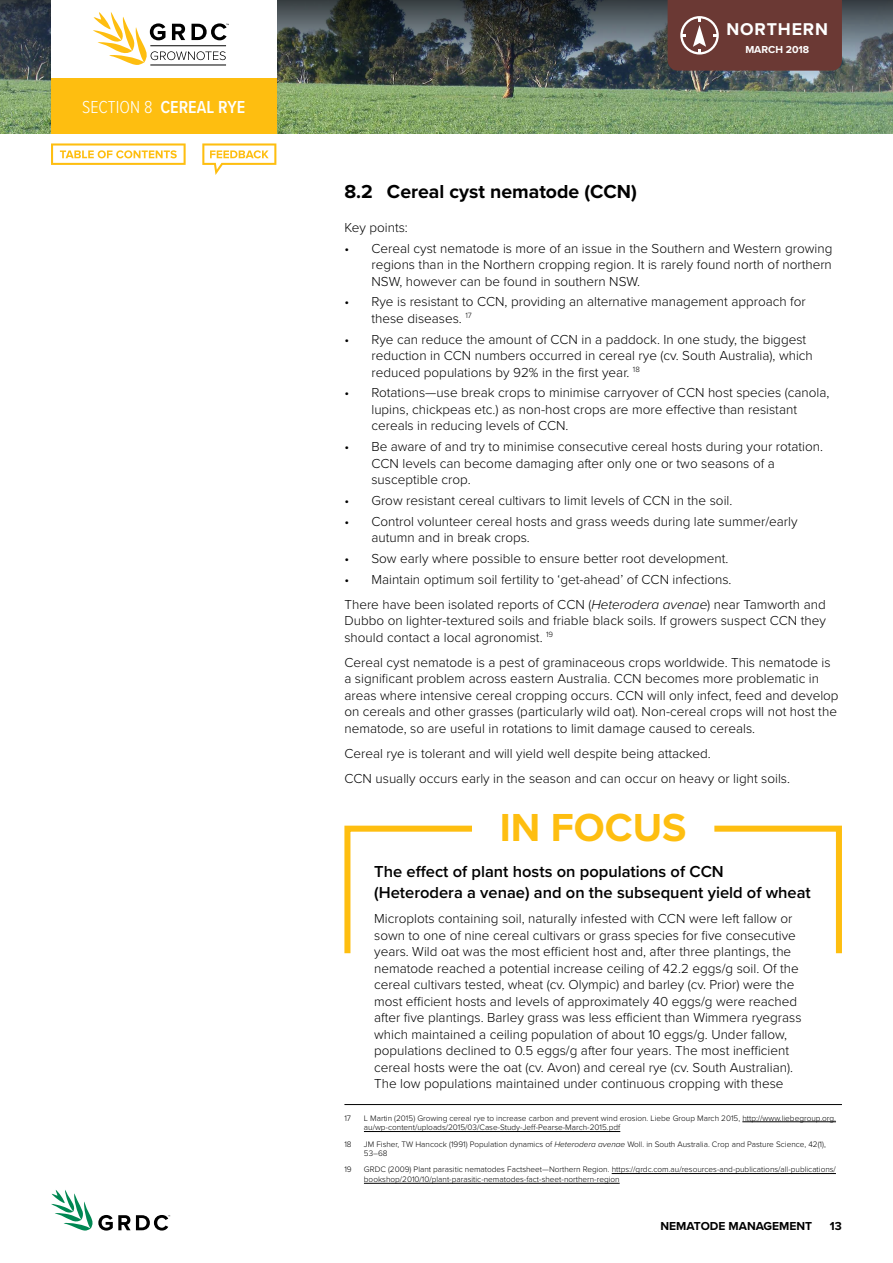
<style>
.page{position:relative;width:893px;height:1263px;background:#fff}
.page>*{position:absolute;margin:0;border:0;box-sizing:border-box;transform-origin:0 0}
.t1{font:700 40.5px "Proxima Nova";color:#febe10}
.t2{font:700 19.5px "Proxima Nova";color:#000}
.t3{font:300 18px "Proxima Nova Cond";color:#fff}
.t4{font:600 18px "Proxima Nova Cond";color:#fff}
.t5{font:700 17.7px "Proxima Nova";letter-spacing:.05em;color:#fff}
.t6{font:600 16.5px/21px "Proxima Nova";color:#000}
.t7{font:300 13.5px/16.5px "Proxima Nova";color:#000}
.t8{font:700 12px "Proxima Nova";color:#000}
.t9{font:700 10.5px "Proxima Nova";color:#fff}
.t10{font:300 8.25px/9.8px "Proxima Nova";color:#000}
.s1{font-weight:600}
.s2{font-style:italic}
</style>
<div class="page">
<img style="left:0;top:117px;width:893px;height:16px">
<img style="left:0;top:0;width:893px;height:117px">
<svg style="left:51px;top:1190px;width:119px;height:41px"></svg>
<div style="left:51px;top:0;width:225px;height:81px;background:#fff"></div>
<div style="left:51px;top:78px;width:225px;height:55px;background:#febe10"></div>
<div style="left:668px;top:0;width:174px;height:71px;background:#6b3934"></div>
<hr style="left:150px;top:65px;width:76px;height:1px;background:#000">
<svg style="left:93px;top:12px;width:136px;height:53px"></svg>
<svg style="left:344px;top:825px;width:128px;height:128px"></svg>
<svg style="left:714px;top:825px;width:128px;height:128px"></svg>
<hr style="left:344px;top:1104px;width:498px;height:1px;background:#000">
<hr style="left:742px;top:1121px;width:94px;height:1px;background:#000">
<hr style="left:364px;top:1131px;width:256px;height:1px;background:#000">
<hr style="left:612px;top:1173px;width:224px;height:1px;background:#000">
<hr style="left:364px;top:1183px;width:256px;height:1px;background:#000">
<svg style="left:51px;top:143px;width:135px;height:22px"></svg>
<svg style="left:202px;top:143px;width:74px;height:32px"></svg>
<h3 class="t3" style="left:82px;top:94px;width:89px">SECTION 8 <span class="s1">CEREAL</span></h3>
<h3 class="t4" style="left:218px;top:94px;width:10px">RYE</h3>
<h3 class="t5" style="left:726px;top:19px;width:103px">NORTHERN</h3>
<p class="t9" style="left:745px;top:41px;width:65px">MARCH 2018</p>
<h2 class="t2" style="left:344px;top:177px;width:260px">8.2 CEREAL CYST NEMATODE (CCN</h2>
<h2 class="t2" style="left:631px;top:177px;width:7px">)</h2>
<p class="t7" style="left:344px;top:218px;width:65px">Key points:</p>
<p class="t7" style="left:371px;top:239px;width:462px;text-align:justify;text-indent:-27px">• Cereal cyst nematode is more of an issue in the Southern and Western growing regions than in the Northern cropping region. It is rarely found north of northern NSW, however can be found in southern NSW.</p>
<p class="t7" style="left:371px;top:293px;width:436px;text-indent:-27px">• Rye is resistant to CCN, providing an alternative management approach for these diseases. <sup>17</sup></p>
<p class="t7" style="left:371px;top:330px;width:443px;text-indent:-27px">• Rye can reduce the amount of CCN in a paddock. In one study, the biggest reduction in CCN numbers occurred in cereal rye (cv. South Australia), which reduced populations by 92% in the first year. <sup>18</sup></p>
<p class="t7" style="left:371px;top:384px;width:460px;text-indent:-27px">• Rotations—use break crops to minimise carryover of CCN host species (canola, lupins, chickpeas etc.) as non-host crops are more effective than resistant cereals in reducing levels of CCN.</p>
<p class="t7" style="left:371px;top:438px;width:453px;text-indent:-27px">• Be aware of and try to minimise consecutive cereal hosts during your rotation.<br>CCN levels can become damaging after only one or two seasons of a susceptible crop.</p>
<p class="t7" style="left:344px;top:491px;width:389px">• Grow resistant cereal cultivars to limit levels of CCN in the soil.</p>
<p class="t7" style="left:371px;top:512px;width:428px;text-indent:-27px">• Control volunteer cereal hosts and grass weeds during late summer/early autumn and in break crops.</p>
<p class="t7" style="left:344px;top:549px;width:386px">• Sow early where possible to ensure better root development.</p>
<p class="t7" style="left:344px;top:566px;width:483px;line-height:25px">• Maintain optimum soil fertility to ‘get-ahead’ of CCN infections.<br>There have been isolated reports of CCN (<span class="s2">Heterodera avenae</span>) near Tamworth and</p>
<p class="t7" style="left:344px;top:612px;width:483px">Dubbo on lighter-textured soils and friable black soils. If growers suspect CCN they should contact a local agronomist. <sup>19</sup></p>
<p class="t7" style="left:344px;top:653px;width:496px">Cereal cyst nematode is a pest of graminaceous crops worldwide. This nematode is a significant problem across eastern Australia. CCN becomes more problematic in areas where intensive cereal cropping occurs. CCN will only infect, feed and develop on cereals and other grasses (particularly wild oat). Non-cereal crops will not host the nematode, so are useful in rotations to limit damage caused to cereals.</p>
<p class="t7" style="left:344px;top:740px;width:447px;line-height:25px">Cereal rye is tolerant and will yield well despite being attacked.<br>CCN usually occurs early in the season and can occur on heavy or light soils.</p>
<h1 class="t1" style="left:500px;top:803px;width:188px">IN FOCUS</h1>
<p class="t6" style="left:374px;top:861px;width:438px">The effect of plant hosts on populations of CCN (Heterodera a venae) and on the subsequent yield of wheat</p>
<p class="t7" style="left:374px;top:910px;width:429px">Microplots containing soil, naturally infested with CCN were left fallow or sown to one of nine cereal cultivars or grass species for five consecutive years. Wild oat was the most efficient host and, after three plantings, the nematode reached a potential increase ceiling of 42.2 eggs/g soil. Of the cereal cultivars tested, wheat (cv. Olympic) and barley (cv. Prior) were the most efficient hosts and levels of approximately 40 eggs/g were reached after five plantings. Barley grass was less efficient than Wimmera ryegrass which maintained a ceiling population of about 10 eggs/g. Under fallow, populations declined to 0.5 eggs/g after four years. The most inefficient cereal hosts were the oat (cv. Avon) and cereal rye (cv. South Australian).<br>The low populations maintained under continuous cropping with these</p>
<p class="t10" style="left:344px;top:1112px;width:8px">17</p>
<p class="t10" style="left:364px;top:1112px;width:474px">L Martin (2015) Growing cereal rye to increase carbon and prevent wind erosion. Liebe Group March 2015, http://www.liebegroup.org. au/wp-content/uploads/2015/03/Case-Study-Jeff-Pearse-March-2015.pdf</p>
<p class="t10" style="left:344px;top:1138px;width:9px">18</p>
<p class="t10" style="left:364px;top:1138px;width:463px">JM Fisher, TW Hancock (1991) Population dynamics of <span class="s2">Heterodera avenae</span> Woll. in South Australia. Crop and Pasture Science, 42(1),<br>53–68</p>
<p class="t10" style="left:344px;top:1164px;width:9px">19</p>
<p class="t10" style="left:364px;top:1164px;width:473px">GRDC (2009) Plant parasitic nematodes Factsheet—Northern Region. https://grdc.com.au/resources-and-publications/all-publications/ bookshop/2010/10/plant-parasitic-nematodes-fact-sheet-northern-region</p>
<p class="t8" style="left:660px;top:1217px;width:153px">NEMATODE MANAGEMENT</p>
<p class="t8" style="left:830px;top:1217px;width:13px">13</p>
</div>
